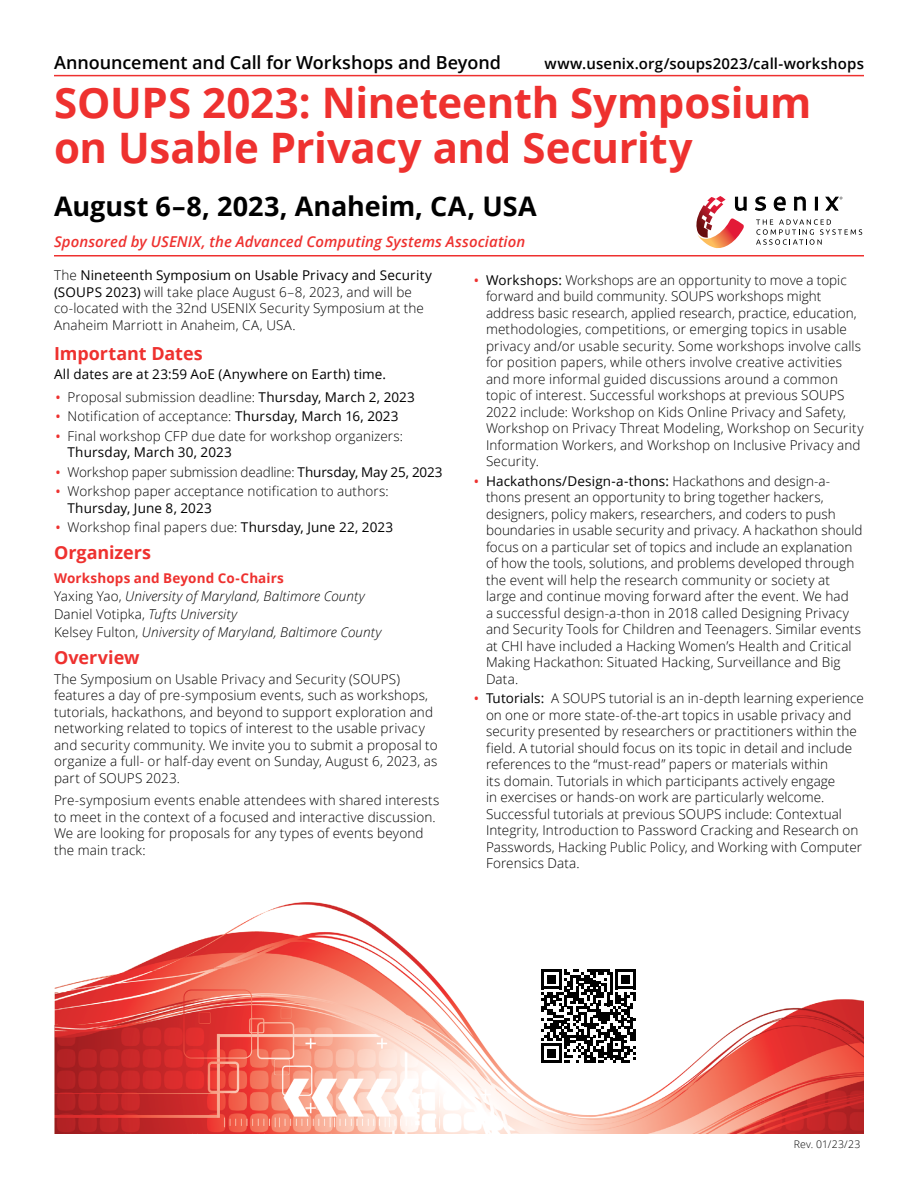
<style>
.page{position:relative;width:918px;height:1188px;background:#fff}
.page>*{position:absolute;margin:0;border:0;box-sizing:border-box;transform-origin:0 0}
.t1{font:700 42px/45px "Open Sans";letter-spacing:-.005em;color:#ee312f}
.t2{font:700 27px "Open Sans";color:#000}
.t3{font:600 18px "Open Sans";color:#000}
.t4{font:700 18px "Open Sans";letter-spacing:-.005em;color:#ee312f}
.t5{font:italic 600 15px "Open Sans";letter-spacing:.005em;color:#ee312f}
.t6{font:600 15px "Open Sans";letter-spacing:.01em;color:#000}
.t7{font:300 13.5px/16.5px "Open Sans";letter-spacing:.01em;color:#000}
.t8{font:italic 300 13.5px/18px "Open Sans";letter-spacing:.005em;color:#000}
.t9{font:300 13.5px "Open Sans";letter-spacing:-.01em;color:#000}
.t10{font:13.5px "Open Sans";letter-spacing:.01em;color:#000}
.t11{font:300 10.5px "Open Sans";letter-spacing:.025em;color:#000}
.s1{font-size:21px;color:#ee312f}
.s2{font-weight:400}
.s3{font-weight:700;font-style:normal;color:#ee312f}
.s4{font-style:normal}
</style>
<div class="page">
<img style="left:54px;top:902px;width:810px;height:232px">
<hr style="left:54px;top:75px;width:810px;height:1px;background:#ee312f">
<hr style="left:54px;top:255px;width:810px;height:1px;background:#ee312f">
<svg style="left:755px;top:196px;width:12px;height:15px"></svg>
<svg style="left:773px;top:196px;width:13px;height:15px"></svg>
<svg style="left:794px;top:196px;width:12px;height:15px"></svg>
<div style="left:815px;top:197px;width:3px;height:14px;border:1px solid #000"></div>
<svg style="left:756px;top:219px;width:106px;height:26px"></svg>
<svg style="left:696px;top:196px;width:51px;height:53px"></svg>
<svg style="left:825px;top:196px;width:18px;height:15px"></svg>
<svg style="left:541px;top:969px;width:94px;height:94px"></svg>
<h3 class="t3" style="left:54px;top:50px;width:449px">Announcement and Call for Workshops and Beyond</h3>
<p class="t6" style="left:544px;top:53px;width:321px">www.usenix.org/soups2023/call-workshops</p>
<h1 class="t1" style="left:54px;top:79px;width:759px">SOUPS 2023: Nineteenth Symposium on Usable Privacy and Security</h1>
<h2 class="t2" style="left:54px;top:187px;width:484px">August 6–8, 2023, Anaheim, CA, USA</h2>
<p class="t5" style="left:54px;top:231px;width:473px">Sponsored by USENIX, the Advanced Computing Systems Association</p>
<p class="t7" style="left:486px;top:271px;width:379px;text-indent:-14px"><span class="s1">•</span> <span class="s2">Workshops:</span> Workshops are an opportunity to move a topic forward and build community. SOUPS workshops might address basic research, applied research, practice, education, methodologies, competitions, or emerging topics in usable privacy and/or usable security. Some workshops involve calls for position papers, while others involve creative activities and more informal guided discussions around a common topic of interest. Successful workshops at previous SOUPS 2022 include: Workshop on Kids Online Privacy and Safety, Workshop on Privacy Threat Modeling, Workshop on Security Information Workers, and Workshop on Inclusive Privacy and Security.</p>
<p class="t7" style="left:486px;top:472px;width:378px;text-indent:-14px"><span class="s1">•</span> <span class="s2">Hackathons/Design-a-thons:</span> Hackathons and design-a&shy;thons present an opportunity to bring together hackers, designers, policy makers, researchers, and coders to push boundaries in usable security and privacy. A hackathon should focus on a particular set of topics and include an explanation of how the tools, solutions, and problems developed through the event will help the research community or society at large and continue moving forward after the event. We had<br>a successful design-a-thon in 2018 called Designing Privacy and Security Tools for Children and Teenagers. Similar events at CHI have included a Hacking Women’s Health and Critical Making Hackathon: Situated Hacking, Surveillance and Big Data.</p>
<p class="t7" style="left:486px;top:690px;width:380px;text-indent:-14px"><span class="s1">•</span> <span class="s2">Tutorials:</span> A SOUPS tutorial is an in-depth learning experience on one or more state-of-the-art topics in usable privacy and security presented by researchers or practitioners within the field. A tutorial should focus on its topic in detail and include references to the “must-read” papers or materials within<br>its domain. Tutorials in which participants actively engage<br>in exercises or hands-on work are particularly welcome.<br>Successful tutorials at previous SOUPS include: Contextual Integrity, Introduction to Password Cracking and Research on Passwords, Hacking Public Policy, and Working with Computer Forensics Data.</p>
<p class="t7" style="left:54px;top:267px;width:380px">The <span class="s2">Nineteenth Symposium on Usable Privacy and Security (SOUPS 2023)</span> will take place August 6–8, 2023, and will be co-located with the 32nd USENIX Security Symposium at the Anaheim Marriott in Anaheim, CA, USA.</p>
<h3 class="t4" style="left:54px;top:341px;width:150px">Important Dates</h3>
<p class="t10" style="left:54px;top:365px;width:334px">All dates are at 23:59 AoE (Anywhere on Earth) time.</p>
<p class="t7" style="left:54px;top:388px;width:363px"><span class="s1">•</span> Proposal submission deadline: <span class="s2">Thursday, March 2, 2023</span></p>
<p class="t7" style="left:54px;top:408px;width:346px"><span class="s1">•</span> Notification of acceptance: <span class="s2">Thursday, March 16, 2023</span></p>
<p class="t7" style="left:68px;top:427px;width:337px;text-indent:-14px"><span class="s1">•</span> Final workshop CFP due date for workshop organizers:<br><span class="s2">Thursday, March 30, 2023</span></p>
<p class="t9" style="left:54px;top:463px;width:390px"><span class="s1">•</span> Workshop paper submission deadline: <span class="s2">Thursday, May 25, 2023</span></p>
<p class="t7" style="left:68px;top:483px;width:323px;text-indent:-14px"><span class="s1">•</span> Workshop paper acceptance notification to authors:<br><span class="s2">Thursday, June 8, 2023</span></p>
<p class="t7" style="left:54px;top:519px;width:341px"><span class="s1">•</span> Workshop final papers due: <span class="s2">Thursday, June 22, 2023</span></p>
<h3 class="t4" style="left:54px;top:540px;width:99px">Organizers</h3>
<p class="t8" style="left:54px;top:569px;width:329px"><span class="s3">Workshops and Beyond Co-Chairs<br></span><span class="s4">Yaxing Yao,</span> University of Maryland, Baltimore County <span class="s4">Daniel Votipka,</span> Tufts University<br><span class="s4">Kelsey Fulton,</span> University of Maryland, Baltimore County</p>
<h3 class="t4" style="left:54px;top:645px;width:87px">Overview</h3>
<p class="t7" style="left:54px;top:670px;width:385px">The Symposium on Usable Privacy and Security (SOUPS) features a day of pre-symposium events, such as workshops, tutorials, hackathons, and beyond to support exploration and networking related to topics of interest to the usable privacy and security community. We invite you to submit a proposal to organize a full- or half-day event on Sunday, August 6, 2023, as part of SOUPS 2023.</p>
<p class="t7" style="left:54px;top:792px;width:387px">Pre-symposium events enable attendees with shared interests to meet in the context of a focused and interactive discussion.<br>We are looking for proposals for any types of events beyond the main track:</p>
<p class="t11" style="left:794px;top:1137px;width:68px">Rev. 01/23/23</p>
</div>
